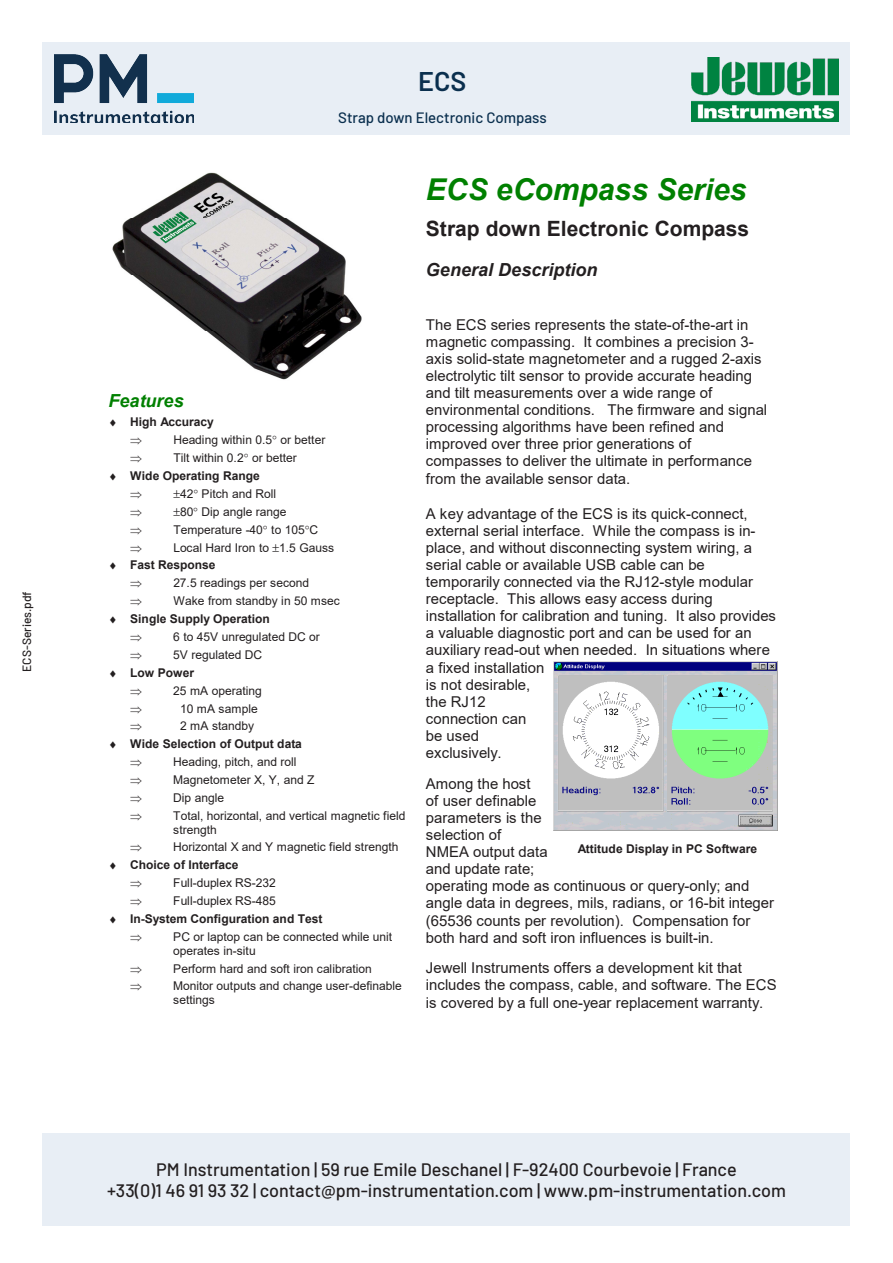
<style>
.page{position:relative;width:893px;height:1263px;background:#fff}
.page>*{position:absolute;margin:0;border:0;box-sizing:border-box;transform-origin:0 0}
.t1{font:italic 700 30px "Arial";color:#008000}
.t2{font:600 27px "Barlow";color:#0a2f4e}
.t3{font:700 21px "Arial";color:#231f20}
.t4{font:500 18px/21.6px "Barlow";color:#231f20;text-align:center}
.t5{font:italic 700 18px "Arial";letter-spacing:.005em;color:#231f20}
.t6{font:italic 700 18px "Arial";color:#008000}
.t7{font:15px/17.1px "Arial";color:#231f20}
.t8{font:500 15px "Barlow";color:#0a2f4e}
.t9{font:12px/13.8px "Arial";letter-spacing:-.005em;color:#231f20}
.t10{font:700 12px/18px "Arial";color:#231f20}
.t11{font:500 12px "Barlow";color:#231f20}
</style>
<div class="page">
<div style="left:43px;top:1133px;width:807px;height:93px;background:#e8eef5"></div>
<div style="left:43px;top:43px;width:807px;height:92px;background:#e8eef5"></div>
<img style="left:54px;top:54px;width:140px;height:69px">
<img style="left:691px;top:57px;width:148px;height:65px">
<img style="left:112px;top:172px;width:250px;height:208px">
<img style="left:554px;top:662px;width:223px;height:168px">
<p class="t11" style="left:18px;top:672px;width:82px;rotate:-90deg">ECS-Series.pdf</p>
<h2 class="t2" style="left:418px;top:64px;width:50px">ECS</h2>
<p class="t8" style="left:338px;top:106px;width:210px">Strap down Electronic Compass</p>
<p class="t6" style="left:109px;top:389px;width:77px">Features</p>
<p class="t10" style="left:130px;top:413px;width:85px;text-indent:-22px">♦ High Accuracy ⇒</p>
<p class="t9" style="left:173px;top:433px;width:153px">Heading within 0.5 or better</p>
<p class="t9" style="left:173px;top:451px;width:125px">Tilt within 0.2 or better</p>
<p class="t10" style="left:109px;top:467px;width:153px">♦ Wide Operating Range</p>
<p class="t9" style="left:180px;top:487px;width:98px">42 Pitch and Roll</p>
<p class="t9" style="left:180px;top:505px;width:108px">80 Dip angle range</p>
<p class="t9" style="left:173px;top:522px;width:146px">Temperature -40 to 105 C</p>
<p class="t9" style="left:173px;top:540px;width:162px">Local Hard Iron to 1.5 Gauss</p>
<p class="t10" style="left:109px;top:556px;width:109px">♦ Fast Response</p>
<p class="t9" style="left:173px;top:576px;width:137px">27.5 readings per second</p>
<p class="t9" style="left:173px;top:594px;width:168px">Wake from standby in 50 msec</p>
<p class="t10" style="left:109px;top:610px;width:163px">♦ Single Supply Operation</p>
<p class="t9" style="left:173px;top:630px;width:148px">6 to 45V unregulated DC or</p>
<p class="t9" style="left:173px;top:648px;width:90px">5V regulated DC</p>
<p class="t10" style="left:109px;top:664px;width:87px">♦ Low Power</p>
<p class="t9" style="left:173px;top:683px;width:90px">25 mA operating</p>
<p class="t9" style="left:180px;top:701px;width:79px">10 mA sample</p>
<p class="t9" style="left:180px;top:719px;width:76px">2 mA standby</p>
<p class="t10" style="left:108px;top:735px;width:195px">♦ Wide Selection of Output data</p>
<p class="t9" style="left:173px;top:755px;width:125px">Heading, pitch, and roll</p>
<p class="t9" style="left:173px;top:773px;width:143px">Magnetometer X, Y, and Z</p>
<p class="t9" style="left:173px;top:791px;width:52px">Dip angle</p>
<p class="t9" style="left:173px;top:808px;width:234px">Total, horizontal, and vertical magnetic field strength</p>
<p class="t9" style="left:173px;top:840px;width:227px">Horizontal X and Y magnetic field strength</p>
<p class="t10" style="left:108px;top:856px;width:131px">♦ Choice of Interface</p>
<p class="t9" style="left:173px;top:876px;width:104px">Full-duplex RS-232</p>
<p class="t9" style="left:173px;top:894px;width:104px">Full-duplex RS-485</p>
<p class="t10" style="left:108px;top:910px;width:215px">♦ In-System Configuration and Test</p>
<p class="t9" style="left:173px;top:930px;width:220px">PC or laptop can be connected while unit operates in-situ</p>
<p class="t9" style="left:173px;top:961px;width:200px">Perform hard and soft iron calibration</p>
<p class="t9" style="left:173px;top:979px;width:230px">Monitor outputs and change user-definable settings</p>
<p class="t1" style="left:426px;top:170px;width:322px">ECS eCompass Series</p>
<p class="t3" style="left:426px;top:214px;width:325px">Strap down Electronic Compass</p>
<p class="t5" style="left:426px;top:257px;width:173px">General Description</p>
<p class="t7" style="left:426px;top:316px;width:343px">The ECS series represents the state-of-the-art in magnetic compassing. It combines a precision 3- axis solid-state magnetometer and a rugged 2-axis electrolytic tilt sensor to provide accurate heading and tilt measurements over a wide range of environmental conditions. The firmware and signal processing algorithms have been refined and improved over three prior generations of compasses to deliver the ultimate in performance from the available sensor data.</p>
<p class="t7" style="left:426px;top:505px;width:352px">A key advantage of the ECS is its quick-connect, external serial interface. While the compass is in&shy;place, and without disconnecting system wiring, a serial cable or available USB cable can be temporarily connected via the RJ12-style modular receptacle. This allows easy access during installation for calibration and tuning. It also provides a valuable diagnostic port and can be used for an auxiliary read-out when needed. In situations where a fixed installation<br>is not desirable,<br>the RJ12<br>connection can<br>be used<br>exclusively.</p>
<p class="t7" style="left:426px;top:775px;width:350px">Among the host<br>of user definable<br>parameters is the<br>selection of<br>NMEA output data<br>and update rate;<br>operating mode as continuous or query-only; and angle data in degrees, mils, radians, or 16-bit integer (65536 counts per revolution). Compensation for both hard and soft iron influences is built-in.</p>
<p class="t7" style="left:426px;top:959px;width:352px">Jewell Instruments offers a development kit that includes the compass, cable, and software. The ECS is covered by a full one-year replacement warranty.</p>
<p class="t10" style="left:578px;top:840px;width:181px">Attitude Display in PC Software</p>
<p class="t4" style="left:107px;top:1157px;width:680px">PM Instrumentation | 59 rue Emile Deschanel | F-92400 Courbevoie | France<br>+33(0)1 46 91 93 32 | contact@pm-instrumentation.com | www.pm-instrumentation.com</p>
</div>
